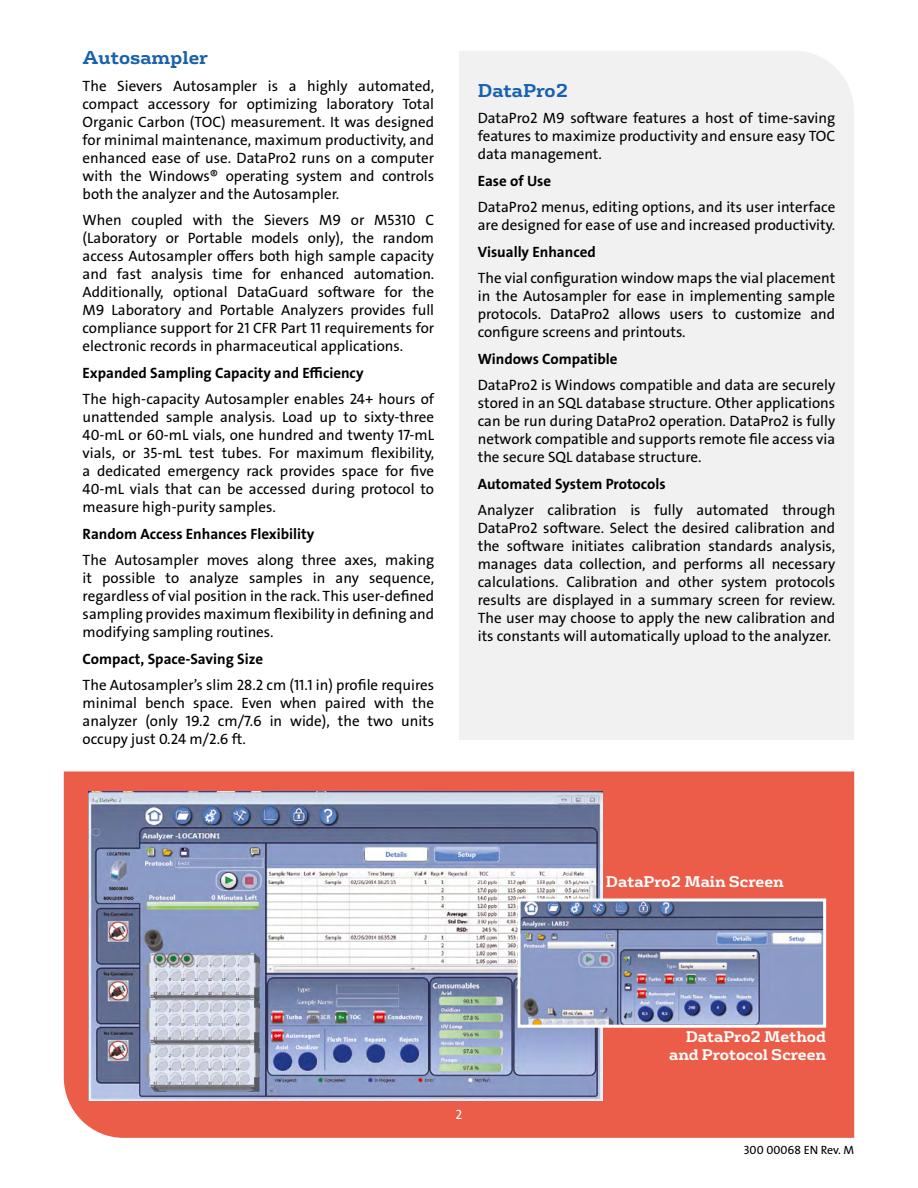
<style>
.page{position:relative;width:918px;height:1188px;background:#fff}
.page>*{position:absolute;margin:0;border:0;box-sizing:border-box;transform-origin:0 0}
.Body_Copy_-_TheSans_10_13{font:700 18px "FS Rufus";color:#1961ac}
.Body_Copy_-_TheSans_10_13-2{font:15px/18px "The Sans Veolia W5 Pla";color:#000;text-align:justify}
.Body_Copy_-_TheSans_10_13-3{font:15px "The Sans Veolia W7 Bld";color:#000}
.t1{font:700 15px/18px "FS Rufus";color:#fff;text-align:right}
.Page{font:13.5px "The Sans Veolia W5 Pla";color:#fff}
.t2{font:12px "The Sans Veolia W5 Pla";color:#000}
</style>
<div class="page">
<div style="left:459px;top:51px;width:395px;height:689px;background:#f2f1f1"></div>
<div style="left:64px;top:771px;width:790px;height:367px;background:#eb5d48"></div>
<img style="left:88px;top:791px;width:514px;height:310px">
<img style="left:522px;top:902px;width:300px;height:122px">
<div style="left:518px;top:898px;width:308px;height:130px;border:3px solid #fff"></div>
<p class="Body_Copy_-_TheSans_10_13" style="left:83px;top:42px;width:127px">Autosampler</p>
<p class="Body_Copy_-_TheSans_10_13-2" style="left:83px;top:77px;width:353px">The Sievers Autosampler is a highly automated, compact accessory for optimizing laboratory Total Organic Carbon (TOC) measurement. It was designed for minimal maintenance, maximum productivity, and enhanced ease of use. DataPro2 runs on a computer with the Windows® operating system and controls both the analyzer and the Autosampler.</p>
<p class="Body_Copy_-_TheSans_10_13-2" style="left:83px;top:211px;width:353px">When coupled with the Sievers M9 or M5310 C (Laboratory or Portable models only), the random access Autosampler offers both high sample capacity and fast analysis time for enhanced automation.<br>Additionally, optional DataGuard software for the M9 Laboratory and Portable Analyzers provides full compliance support for 21 CFR Part 11 requirements for electronic records in pharmaceutical applications.</p>
<p class="Body_Copy_-_TheSans_10_13-3" style="left:83px;top:363px;width:282px">Expanded Sampling Capacity and Efficiency</p>
<p class="Body_Copy_-_TheSans_10_13-2" style="left:83px;top:390px;width:353px">The high-capacity Autosampler enables 24+ hours of unattended sample analysis. Load up to sixty-three 40-mL or 60-mL vials, one hundred and twenty 17-mL vials, or 35-mL test tubes. For maximum flexibility, a dedicated emergency rack provides space for five 40-mL vials that can be accessed during protocol to measure high-purity samples.</p>
<p class="Body_Copy_-_TheSans_10_13-3" style="left:83px;top:524px;width:233px">Random Access Enhances Flexibility</p>
<p class="Body_Copy_-_TheSans_10_13-2" style="left:83px;top:551px;width:353px">The Autosampler moves along three axes, making it possible to analyze samples in any sequence, regardless of vial position in the rack. This user-defined sampling provides maximum flexibility in defining and modifying sampling routines.</p>
<p class="Body_Copy_-_TheSans_10_13-3" style="left:83px;top:649px;width:182px">Compact, Space-Saving Size</p>
<p class="Body_Copy_-_TheSans_10_13-2" style="left:83px;top:676px;width:353px">The Autosampler’s slim 28.2 cm (11.1 in) profile requires minimal bench space. Even when paired with the analyzer (only 19.2 cm/7.6 in wide), the two units occupy just 0.24 m/2.6 ft.</p>
<p class="Body_Copy_-_TheSans_10_13" style="left:478px;top:75px;width:92px">DataPro2</p>
<p class="Body_Copy_-_TheSans_10_13-2" style="left:478px;top:109px;width:359px">DataPro2 M9 software features a host of time-saving features to maximize productivity and ensure easy TOC data management.</p>
<p class="Body_Copy_-_TheSans_10_13-3" style="left:478px;top:171px;width:75px">Ease of Use</p>
<p class="Body_Copy_-_TheSans_10_13-2" style="left:478px;top:198px;width:359px">DataPro2 menus, editing options, and its user interface are designed for ease of use and increased productivity.</p>
<p class="Body_Copy_-_TheSans_10_13-3" style="left:478px;top:242px;width:120px">Visually Enhanced</p>
<p class="Body_Copy_-_TheSans_10_13-2" style="left:478px;top:269px;width:359px">The vial configuration window maps the vial placement in the Autosampler for ease in implementing sample protocols. DataPro2 allows users to customize and configure screens and printouts.</p>
<p class="Body_Copy_-_TheSans_10_13-3" style="left:478px;top:349px;width:141px">Windows Compatible</p>
<p class="Body_Copy_-_TheSans_10_13-2" style="left:478px;top:376px;width:359px">DataPro2 is Windows compatible and data are securely stored in an SQL database structure. Other applications can be run during DataPro2 operation. DataPro2 is fully network compatible and supports remote file access via the secure SQL database structure.</p>
<p class="Body_Copy_-_TheSans_10_13-3" style="left:478px;top:474px;width:189px">Automated System Protocols</p>
<p class="Body_Copy_-_TheSans_10_13-2" style="left:478px;top:501px;width:359px">Analyzer calibration is fully automated through DataPro2 software. Select the desired calibration and the software initiates calibration standards analysis, manages data collection, and performs all necessary calculations. Calibration and other system protocols results are displayed in a summary screen for review.<br>The user may choose to apply the new calibration and its constants will automatically upload to the analyzer.</p>
<p class="t1" style="left:606px;top:872px;width:179px">DataPro2 Main Screen</p>
<p class="Page" style="left:456px;top:1106px;width:8px">2</p>
<p class="t1" style="left:669px;top:1027px;width:159px">DataPro2 Method and Protocol Screen</p>
<p class="t2" style="left:744px;top:1142px;width:112px">300 00068 EN Rev. M</p>
</div>
